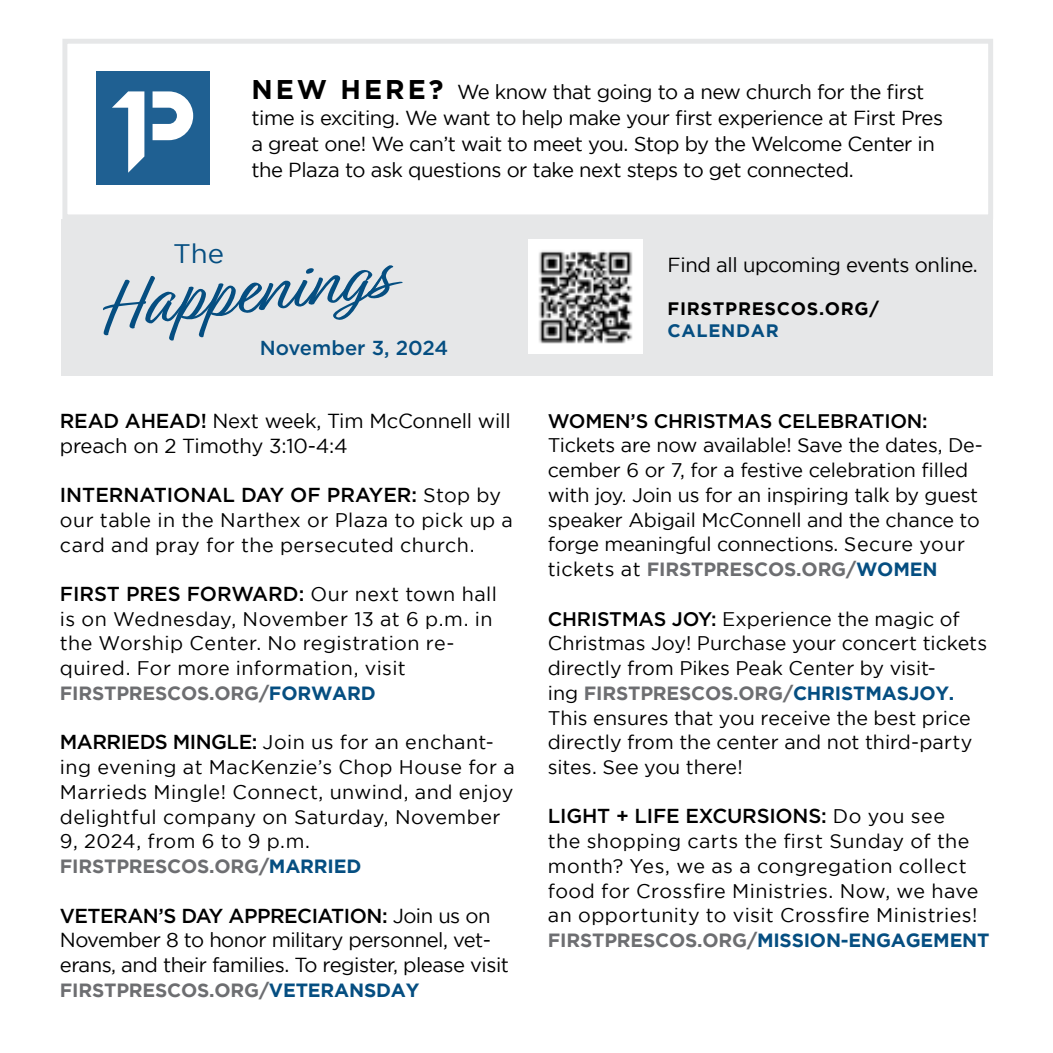
<style>
.page{position:relative;width:1053px;height:1053px;background:#fff}
.page>*{position:absolute;margin:0;border:0;box-sizing:border-box;transform-origin:0 0}
.t1{font:26.78px "Gotham";color:#054e81}
.t2{font:20.25px/25.9px "Gotham";letter-spacing:-.025em;color:#000}
.t3{font:500 20.25px "Gotham";color:#000}
.t4{font:500 20.25px "Gotham";color:#054e81}
.t5{font:19.8px/24.8px "Gotham";letter-spacing:.01em;color:#000}
.t6{font:19.8px/24.8px "Gotham";letter-spacing:-.01em;color:#000}
.t7{font:500 19.8px "Gotham";letter-spacing:-.01em;color:#000}
.t8{font:700 19.12px "Gotham";letter-spacing:-.01em;color:#6d6e71}
.t9{font:700 19.12px "Gotham";letter-spacing:-.01em;color:#054e81}
.t10{font:700 18px "Gotham";letter-spacing:.04em;color:#000}
.t11{font:700 18px "Gotham";letter-spacing:.04em;color:#054e81}
.s1{font-weight:700;font-size:27px}
.s2{font-weight:500}
.s3{font-weight:400;font-size:19.8px}
.s4{color:#054e81}
.s5{font-weight:500;font-size:20.25px}
.s6{font-weight:400;font-size:19.8px;color:#000}
.s7{color:#6d6e71}
</style>
<div class="page">
<div style="left:62px;top:219px;width:931px;height:157px;background:#e6e7e8"></div>
<img style="left:528px;top:239px;width:115px;height:115px">
<svg style="left:103px;top:265px;width:300px;height:76px"></svg>
<div style="left:62px;top:39px;width:931px;height:180px;border:5px solid #e6e7e8"></div>
<div style="left:96px;top:71px;width:113px;height:114px;background:#1f6092"></div>
<svg style="left:153px;top:91px;width:40px;height:49px"></svg>
<svg style="left:112px;top:91px;width:32px;height:82px"></svg>
<h1 class="t1" style="left:173px;top:238px;width:53px">The</h1>
<p class="t2" style="left:251px;top:79px;width:693px"><span class="s1">NEW HERE?</span> We know that going to a new church for the first time is exciting. We want to help make your first experience at First Pres a great one! We can’t wait to meet you. Stop by the Welcome Center in the Plaza to ask questions or take next steps to get connected.</p>
<p class="t4" style="left:260px;top:334px;width:190px">November 3, 2024</p>
<p class="t2" style="left:668px;top:252px;width:312px">Find all upcoming events online.</p>
<p class="t10" style="left:668px;top:298px;width:213px">FIRSTPRESCOS.ORG/</p>
<p class="t11" style="left:668px;top:321px;width:113px">CALENDAR</p>
<p class="t2" style="left:60px;top:408px;width:452px;line-height:24.8px"><span class="s2">READ AHEAD!</span> Next week, Tim McConnell will preach on 2 Timothy 3:10-4:4</p>
<p class="t3" style="left:60px;top:482px;width:443px">INTERNATIONAL DAY OF PRAYER: <span class="s3">Stop by</span></p>
<p class="t5" style="left:60px;top:507px;width:455px">our table in the Narthex or Plaza to pick up a card and pray for the persecuted church.</p>
<p class="t3" style="left:60px;top:581px;width:439px">FIRST PRES FORWARD: <span class="s3">Our next town hall</span></p>
<p class="t5" style="left:60px;top:606px;width:434px">is on Wednesday, November 13 at 6 p.m. in the Worship Center. No registration re&shy;quired. For more information, visit</p>
<p class="t8" style="left:60px;top:682px;width:317px">FIRSTPRESCOS.ORG/<span class="s4">FORWARD</span></p>
<p class="t5" style="left:60px;top:730px;width:456px"><span class="s5">MARRIEDS MINGLE:</span> Join us for an enchant&shy;ing evening at MacKenzie’s Chop House for a Marrieds Mingle! Connect, unwind, and enjoy delightful company on Saturday, November 9, 2024, from 6 to 9 p.m.</p>
<p class="t8" style="left:60px;top:855px;width:303px">FIRSTPRESCOS.ORG/<span class="s4">MARRIED</span></p>
<p class="t2" style="left:60px;top:903px;width:451px;line-height:24.8px"><span class="s2">VETERAN’S DAY APPRECIATION:</span> Join us on<br>November 8 to honor military personnel, vet&shy;erans, and their families. To register, please visit</p>
<p class="t8" style="left:60px;top:979px;width:361px">FIRSTPRESCOS.ORG/<span class="s4">VETERANSDAY</span></p>
<p class="t7" style="left:548px;top:408px;width:381px">WOMEN’S CHRISTMAS CELEBRATION:</p>
<p class="t6" style="left:548px;top:433px;width:436px">Tickets are now available! Save the dates, De&shy;cember 6 or 7, for a festive celebration filled with joy. Join us for an inspiring talk by guest speaker Abigail McConnell and the chance to forge meaningful connections. Secure your</p>
<p class="t8" style="left:548px;top:558px;width:391px"><span class="s6">tickets at</span> FIRSTPRESCOS.ORG/<span class="s4">WOMEN</span></p>
<p class="t5" style="left:548px;top:606px;width:441px"><span class="s2">CHRISTMAS JOY:</span> Experience the magic of<br>Christmas Joy! Purchase your concert tickets directly from Pikes Peak Center by visit-</p>
<p class="t8" style="left:548px;top:682px;width:408px"><span class="s6">ing</span> FIRSTPRESCOS.ORG/<span class="s4">CHRISTMASJOY.</span></p>
<p class="t5" style="left:548px;top:705px;width:426px;text-align:justify">This ensures that you receive the best price directly from the center and not third-party sites. See you there!</p>
<p class="t3" style="left:548px;top:803px;width:399px">LIGHT + LIFE EXCURSIONS: <span class="s3">Do you see</span></p>
<p class="t5" style="left:548px;top:828px;width:432px">the shopping carts the first Sunday of the month? Yes, we as a congregation collect food for Crossfire Ministries. Now, we have an opportunity to visit Crossfire Ministries!</p>
<p class="t9" style="left:548px;top:929px;width:443px"><span class="s7">FIRSTPRESCOS.ORG/</span>MISSION-ENGAGEMENT</p>
</div>
